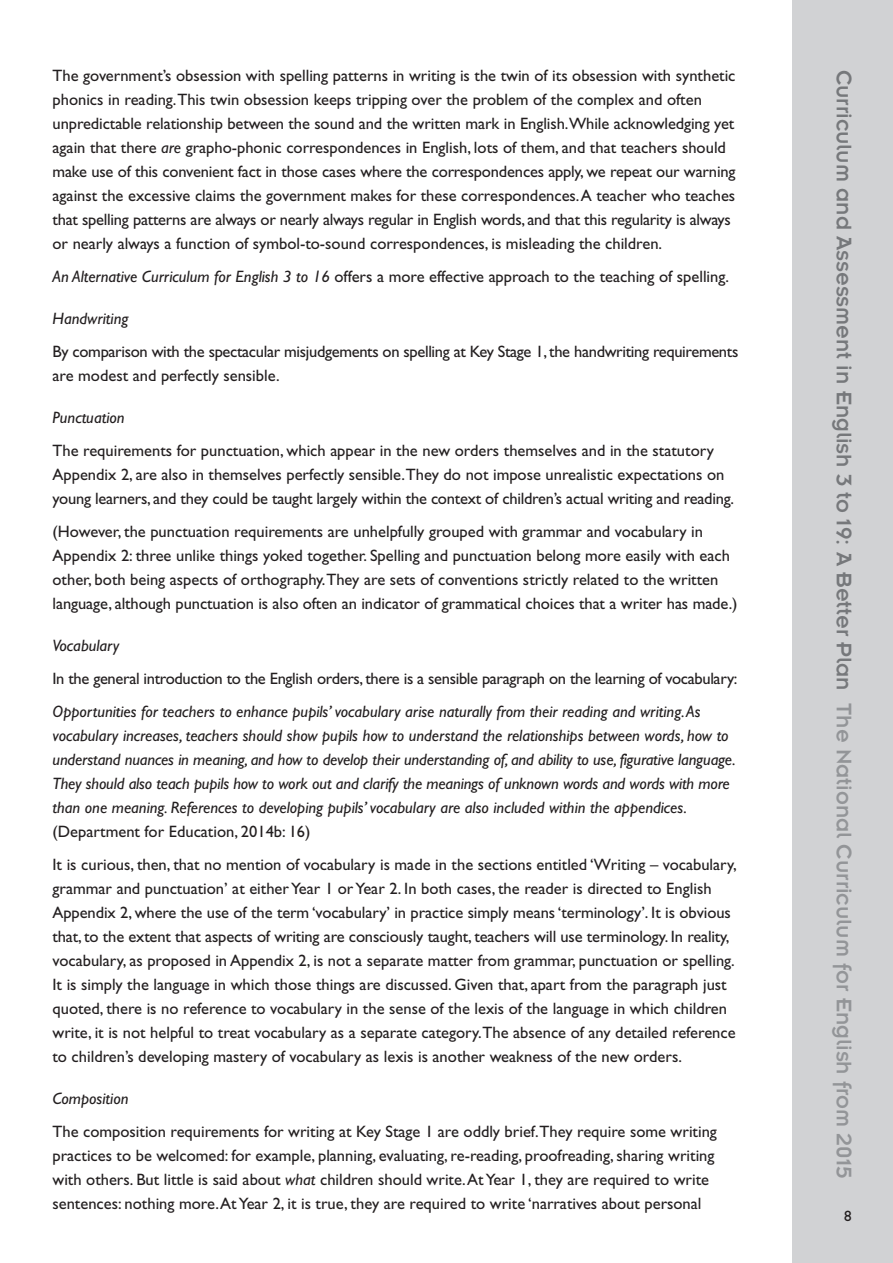
<style>
.page{position:relative;width:893px;height:1263px;background:#fff}
.page>*{position:absolute;margin:0;border:0;box-sizing:border-box;transform-origin:0 0}
.t1{font:23.25px "Insignia";color:#76787b}
.t2{font:16.5px/24px "Gill Sans";color:#231f20}
.t3{font:italic 16.5px/24px "Gill Sans";color:#231f20}
.t4{font:16.5px/24px "Gill Sans";letter-spacing:-.02em;color:#231f20}
.t5{font:15px "Gill Sans";color:#231f20}
.s1{font-style:italic}
.s2{color:#939598}
</style>
<div class="page">
<div style="left:792px;top:0;width:101px;height:1263px;background:#d1d2d4"></div>
<p class="t2" style="left:53px;top:65px;width:684px">The government’s obsession with spelling patterns in writing is the twin of its obsession with synthetic phonics in reading.This twin obsession keeps tripping over the problem of the complex and often unpredictable relationship between the sound and the written mark in English.While acknowledging yet again that there <span class="s1">are</span> grapho-phonic correspondences in English, lots of them, and that teachers should make use of this convenient fact in those cases where the correspondences apply, we repeat our warning against the excessive claims the government makes for these correspondences.A teacher who teaches that spelling patterns are always or nearly always regular in English words, and that this regularity is always or nearly always a function of symbol-to-sound correspondences, is misleading the children.</p>
<p class="t2" style="left:53px;top:266px;width:678px"><span class="s1">An Alternative Curriculum for English 3 to 16</span> offers a more effective approach to the teaching of spelling.</p>
<p class="t3" style="left:53px;top:308px;width:77px">Handwriting</p>
<p class="t4" style="left:53px;top:341px;width:687px">By comparison with the spectacular misjudgements on spelling at Key Stage 1, the handwriting requirements are modest and perfectly sensible.</p>
<p class="t3" style="left:53px;top:407px;width:74px">Punctuation</p>
<p class="t2" style="left:53px;top:440px;width:683px">The requirements for punctuation, which appear in the new orders themselves and in the statutory<br>Appendix 2, are also in themselves perfectly sensible.They do not impose unrealistic expectations on young learners, and they could be taught largely within the context of children’s actual writing and reading.</p>
<p class="t2" style="left:53px;top:521px;width:687px">(However, the punctuation requirements are unhelpfully grouped with grammar and vocabulary in Appendix 2: three unlike things yoked together. Spelling and punctuation belong more easily with each other, both being aspects of orthography.They are sets of conventions strictly related to the written language, although punctuation is also often an indicator of grammatical choices that a writer has made.)</p>
<p class="t3" style="left:53px;top:635px;width:68px">Vocabulary</p>
<p class="t4" style="left:53px;top:668px;width:686px">In the general introduction to the English orders, there is a sensible paragraph on the learning of vocabulary:</p>
<p class="t3" style="left:53px;top:701px;width:685px">Opportunities for teachers to enhance pupils’ vocabulary arise naturally from their reading and writing.As vocabulary increases, teachers should show pupils how to understand the relationships between words, how to understand nuances in meaning, and how to develop their understanding of, and ability to use, figurative language.<br>They should also teach pupils how to work out and clarify the meanings of unknown words and words with more than one meaning. References to developing pupils’ vocabulary are also included within the appendices.</p>
<p class="t2" style="left:53px;top:816px;width:686px;line-height:33px">(Department for Education, 2014b: 16)<br>It is curious, then, that no mention of vocabulary is made in the sections entitled ‘Writing – vocabulary,</p>
<p class="t2" style="left:53px;top:878px;width:685px">grammar and punctuation’ at eitherYear 1 orYear 2. In both cases, the reader is directed to English Appendix 2, where the use of the term ‘vocabulary’ in practice simply means ‘terminology’. It is obvious that, to the extent that aspects of writing are consciously taught, teachers will use terminology. In reality, vocabulary, as proposed in Appendix 2, is not a separate matter from grammar, punctuation or spelling.<br>It is simply the language in which those things are discussed. Given that, apart from the paragraph just quoted, there is no reference to vocabulary in the sense of the lexis of the language in which children write, it is not helpful to treat vocabulary as a separate category.The absence of any detailed reference to children’s developing mastery of vocabulary as lexis is another weakness of the new orders.</p>
<p class="t3" style="left:52px;top:1088px;width:77px">Composition</p>
<p class="t2" style="left:52px;top:1121px;width:666px">The composition requirements for writing at Key Stage 1 are oddly brief.They require some writing practices to be welcomed: for example, planning, evaluating, re-reading, proofreading, sharing writing with others. But little is said about <span class="s1">what</span> children should write.AtYear 1, they are required to write sentences: nothing more.AtYear 2, it is true, they are required to write ‘narratives about personal</p>
<h1 class="t1" style="left:851px;top:70px;width:1110px;rotate:90deg">Curriculum and Assessment in English 3 to 19: A Better Plan <span class="s2">The National Curriculum for English from 2015</span></h1>
<p class="t5" style="left:844px;top:1210px;width:9px">8</p>
</div>
